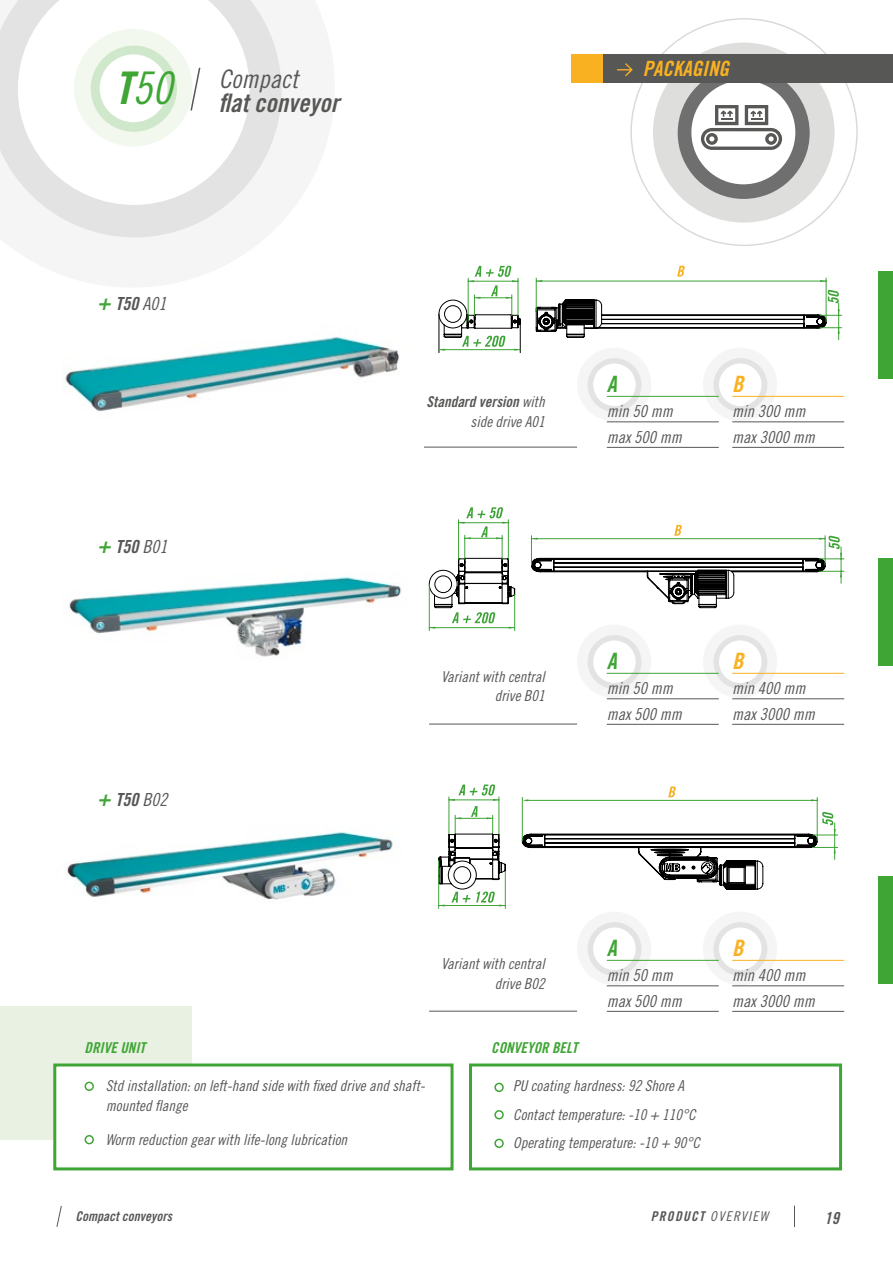
<style>
.page{position:relative;width:893px;height:1263px;background:#fff}
.page>*{position:absolute;margin:0;border:0;box-sizing:border-box;transform-origin:0 0}
.t1{font:25.5px "Trade Gothic LT Std Bd Cn 20 Obl";color:#575756}
.t2{font:25.5px "Trade Gothic LT Std Cn 18 Obl";color:#575756}
.t3{font:22.5px "Trade Gothic LT Std Bd Cn 20 Obl";color:#3fa535}
.t4{font:22.5px "Trade Gothic LT Std Bd Cn 20 Obl";color:#f9b122}
.t5{font:21px "Trade Gothic LT Std Bd Cn 20 Obl";color:#f9b122}
.t6{font:18px "Trade Gothic LT Std Bd Cn 20 Obl";color:#575756}
.t7{font:16.5px/25.5px "Trade Gothic LT Std Cn 18 Obl";color:#575756}
.t8{font:16.5px "Trade Gothic LT Std Bd Cn 20 Obl";color:#575756}
.t9{font:15px/19.5px "Trade Gothic LT Std Cn 18 Obl";color:#575756;text-align:right}
.t10{font:15px "Trade Gothic LT Std Bd Cn 20 Obl";color:#575756}
.t11{font:15px "Trade Gothic LT Std Bd Cn 20 Obl";color:#3fa535}
.t12{font:15px "Trade Gothic LT Std Bd Cn 20 Obl";color:#40a636}
.t13{font:13.5px "Trade Gothic LT Std Bd Cn 20 Obl";color:#575756}
.t14{font:13.5px "Trade Gothic LT Std Cn 18 Obl";letter-spacing:.1em;color:#575756}
.s1{font-size:22.5px;color:#3fa535}
.s2{font-family:"Trade Gothic LT Std Cn 18 Obl"}
.s3{font-family:"Trade Gothic LT Std Bd Cn 20 Obl"}
</style>
<div class="page">
<svg style="left:56px;top:1206px;width:6px;height:21px"></svg>
<svg style="left:794px;top:1206px;width:1px;height:21px"></svg>
<div style="left:0;top:1006px;width:191px;height:133px;background:#e9f1e2"></div>
<div style="left:53px;top:1063px;width:401px;height:107px;background:#fff;border:3px solid #3fa535"></div>
<div style="left:571px;top:54px;width:290px;height:29px;background:#f9b122"></div>
<svg style="left:0;top:0;width:282px;height:237px;fill:#e3e3e3"></svg>
<svg style="left:18px;top:0;width:232px;height:205px"></svg>
<div style="left:653px;top:43px;width:182px;height:180px;background:#dededd;border-radius:50%"></div>
<div style="left:678px;top:67px;width:132px;height:132px;background:#706f6f;border-radius:50%"></div>
<div style="left:691px;top:80px;width:104px;height:104px;background:#fff;border-radius:50%"></div>
<div style="left:74px;top:29px;width:119px;height:118px;background:#f3f8ef;border-radius:50%"></div>
<div style="left:91px;top:46px;width:86px;height:86px;background:#cfe7ca;border-radius:50%"></div>
<div style="left:100px;top:54px;width:68px;height:68px;background:#fff;border-radius:50%"></div>
<svg style="left:189px;top:66px;width:12px;height:46px"></svg>
<div style="left:603px;top:54px;width:290px;height:29px;background:#575756"></div>
<svg style="left:617px;top:63px;width:15px;height:13px"></svg>
<hr style="left:129px;top:447px;width:448px;height:1px;background:#575756">
<hr style="left:439px;top:314px;width:1px;height:39px;background:#000">
<hr style="left:520px;top:321px;width:1px;height:32px;background:#000">
<svg style="left:439px;top:266px;width:82px;height:85px"></svg>
<hr style="left:536px;top:278px;width:1px;height:33px;background:#3da336">
<hr style="left:826px;top:278px;width:1px;height:43px;background:#3da336">
<hr style="left:536px;top:281px;width:290px;height:1px;background:#3da336">
<svg style="left:677px;top:266px;width:8px;height:11px"></svg>
<hr style="left:838px;top:303px;width:1px;height:37px;background:#3da336">
<svg style="left:536px;top:290px;width:306px;height:48px"></svg>
<hr style="left:438px;top:860px;width:1px;height:48px;background:#3da336">
<hr style="left:505px;top:871px;width:1px;height:37px;background:#3da336">
<hr style="left:429px;top:584px;width:1px;height:47px;background:#3da336">
<hr style="left:514px;top:594px;width:1px;height:37px;background:#3da336">
<svg style="left:429px;top:507px;width:415px;height:122px"></svg>
<svg style="left:438px;top:784px;width:400px;height:122px"></svg>
<div style="left:577px;top:348px;width:74px;height:73px;background:#f5f5f5;border-radius:50%"></div>
<div style="left:588px;top:358px;width:53px;height:54px;background:#e3e3e3;border-radius:50%"></div>
<div style="left:593px;top:364px;width:43px;height:42px;background:#fff;border-radius:50%"></div>
<div style="left:577px;top:625px;width:74px;height:73px;background:#f5f5f5;border-radius:50%"></div>
<div style="left:588px;top:635px;width:53px;height:54px;background:#e3e3e3;border-radius:50%"></div>
<div style="left:593px;top:640px;width:43px;height:43px;background:#fff;border-radius:50%"></div>
<div style="left:577px;top:912px;width:74px;height:73px;background:#f5f5f5;border-radius:50%"></div>
<div style="left:588px;top:922px;width:53px;height:54px;background:#e3e3e3;border-radius:50%"></div>
<div style="left:593px;top:927px;width:43px;height:43px;background:#fff;border-radius:50%"></div>
<div style="left:703px;top:348px;width:74px;height:73px;background:#f5f5f5;border-radius:50%"></div>
<div style="left:713px;top:358px;width:54px;height:54px;background:#e3e3e3;border-radius:50%"></div>
<div style="left:719px;top:364px;width:42px;height:42px;background:#fff;border-radius:50%"></div>
<div style="left:703px;top:625px;width:74px;height:73px;background:#f5f5f5;border-radius:50%"></div>
<div style="left:713px;top:635px;width:54px;height:54px;background:#e3e3e3;border-radius:50%"></div>
<div style="left:719px;top:640px;width:42px;height:43px;background:#fff;border-radius:50%"></div>
<div style="left:703px;top:912px;width:74px;height:73px;background:#f5f5f5;border-radius:50%"></div>
<div style="left:713px;top:922px;width:54px;height:54px;background:#e3e3e3;border-radius:50%"></div>
<div style="left:719px;top:927px;width:42px;height:43px;background:#fff;border-radius:50%"></div>
<hr style="left:429px;top:724px;width:148px;height:1px;background:#575756">
<div style="left:85px;top:1081px;width:9px;height:10px;border:2px solid #3fa535;border-radius:50%"></div>
<div style="left:85px;top:1135px;width:9px;height:9px;border:2px solid #3fa535;border-radius:50%"></div>
<div style="left:469px;top:1063px;width:373px;height:107px;border:3px solid #3fa535"></div>
<div style="left:494px;top:1083px;width:10px;height:9px;border:2px solid #3fa535;border-radius:50%"></div>
<div style="left:494px;top:1110px;width:10px;height:9px;border:2px solid #3fa535;border-radius:50%"></div>
<div style="left:494px;top:1139px;width:10px;height:9px;border:2px solid #3fa535;border-radius:50%"></div>
<svg style="left:701px;top:105px;width:82px;height:45px"></svg>
<div style="left:878px;top:876px;width:15px;height:108px;background:#3fa535"></div>
<div style="left:878px;top:271px;width:15px;height:108px;background:#3fa535"></div>
<div style="left:878px;top:559px;width:15px;height:107px;background:#3fa535"></div>
<hr style="left:429px;top:1011px;width:148px;height:1px;background:#575756">
<img style="left:65px;top:337px;width:358px;height:111px">
<img style="left:69px;top:576px;width:333px;height:81px">
<img style="left:67px;top:832px;width:326px;height:68px">
<hr style="left:607px;top:396px;width:112px;height:1px;background:#3fa535">
<hr style="left:607px;top:421px;width:112px;height:1px;background:#575756">
<hr style="left:607px;top:447px;width:112px;height:1px;background:#575756">
<hr style="left:607px;top:673px;width:112px;height:1px;background:#3fa535">
<hr style="left:607px;top:698px;width:112px;height:1px;background:#575756">
<hr style="left:607px;top:724px;width:112px;height:1px;background:#575756">
<hr style="left:732px;top:396px;width:112px;height:1px;background:#f9b122">
<hr style="left:732px;top:421px;width:112px;height:1px;background:#575756">
<hr style="left:732px;top:447px;width:112px;height:1px;background:#575756">
<hr style="left:732px;top:673px;width:112px;height:1px;background:#f9b122">
<hr style="left:732px;top:698px;width:112px;height:1px;background:#575756">
<hr style="left:732px;top:724px;width:112px;height:1px;background:#575756">
<hr style="left:607px;top:960px;width:112px;height:1px;background:#3fa535">
<hr style="left:607px;top:985px;width:112px;height:1px;background:#575756">
<hr style="left:607px;top:1011px;width:112px;height:1px;background:#575756">
<hr style="left:732px;top:960px;width:112px;height:1px;background:#f9b122">
<hr style="left:732px;top:985px;width:112px;height:1px;background:#575756">
<hr style="left:732px;top:1011px;width:112px;height:1px;background:#575756">
<h1 class="t2" style="left:219px;top:64px;width:81px">Compact</h1>
<h1 class="t1" style="left:115px;top:88px;width:226px"><sup>T</sup><sup>50</sup> flat conveyor</h1>
<p class="t6" style="left:97px;top:293px;width:71px"><span class="s1">+</span> T50 <span class="s2">A01</span></p>
<p class="t6" style="left:97px;top:536px;width:72px"><span class="s1">+</span> T50 <span class="s2">B01</span></p>
<p class="t6" style="left:97px;top:789px;width:72px"><span class="s1">+</span> T50 <span class="s2">B02</span></p>
<h3 class="t5" style="left:643px;top:56px;width:88px">PACKAGING</h3>
<p class="t10" style="left:426px;top:393px;width:120px">Standard version <span class="s2">with</span></p>
<p class="t9" style="left:471px;top:412px;width:76px">side drive A01</p>
<h2 class="t3" style="left:607px;top:370px;width:11px">A</h2>
<p class="t7" style="left:607px;top:399px;width:77px">min 50 mm max 500 mm</p>
<h2 class="t4" style="left:732px;top:370px;width:13px">B</h2>
<p class="t7" style="left:732px;top:399px;width:84px">min 300 mm max 3000 mm</p>
<p class="t9" style="left:441px;top:667px;width:105px">Variant with central drive B01</p>
<h2 class="t3" style="left:607px;top:647px;width:11px">A</h2>
<p class="t7" style="left:607px;top:676px;width:77px">min 50 mm max 500 mm</p>
<h2 class="t4" style="left:732px;top:647px;width:13px">B</h2>
<p class="t7" style="left:732px;top:676px;width:84px">min 400 mm max 3000 mm</p>
<p class="t9" style="left:441px;top:954px;width:105px">Variant with central drive B02</p>
<h2 class="t3" style="left:607px;top:934px;width:11px">A</h2>
<p class="t7" style="left:607px;top:963px;width:77px">min 50 mm max 500 mm</p>
<h2 class="t4" style="left:732px;top:934px;width:13px">B</h2>
<p class="t7" style="left:732px;top:963px;width:84px">min 400 mm max 3000 mm</p>
<p class="t12" style="left:85px;top:1038px;width:62px">DRIVE UNIT</p>
<p class="t11" style="left:491px;top:1038px;width:88px">CONVEYOR BELT</p>
<p class="t9" style="left:106px;top:1076px;width:321px;text-align:left">Std installation: on left-hand side with fixed drive and shaft&shy;mounted flange</p>
<p class="t9" style="left:106px;top:1130px;width:243px">Worm reduction gear with life-long lubrication</p>
<p class="t9" style="left:513px;top:1072px;width:188px;line-height:28.5px;text-align:left">PU coating hardness: 92 Shore A<br>Contact temperature: -10 + 110°C<br>Operating temperature: -10 + 90°C</p>
<p class="t13" style="left:75px;top:1208px;width:98px">Compact conveyors</p>
<p class="t14" style="left:651px;top:1208px;width:119px"><span class="s3">PRODUCT</span> OVERVIEW</p>
<p class="t8" style="left:824px;top:1208px;width:16px">19</p>
</div>
